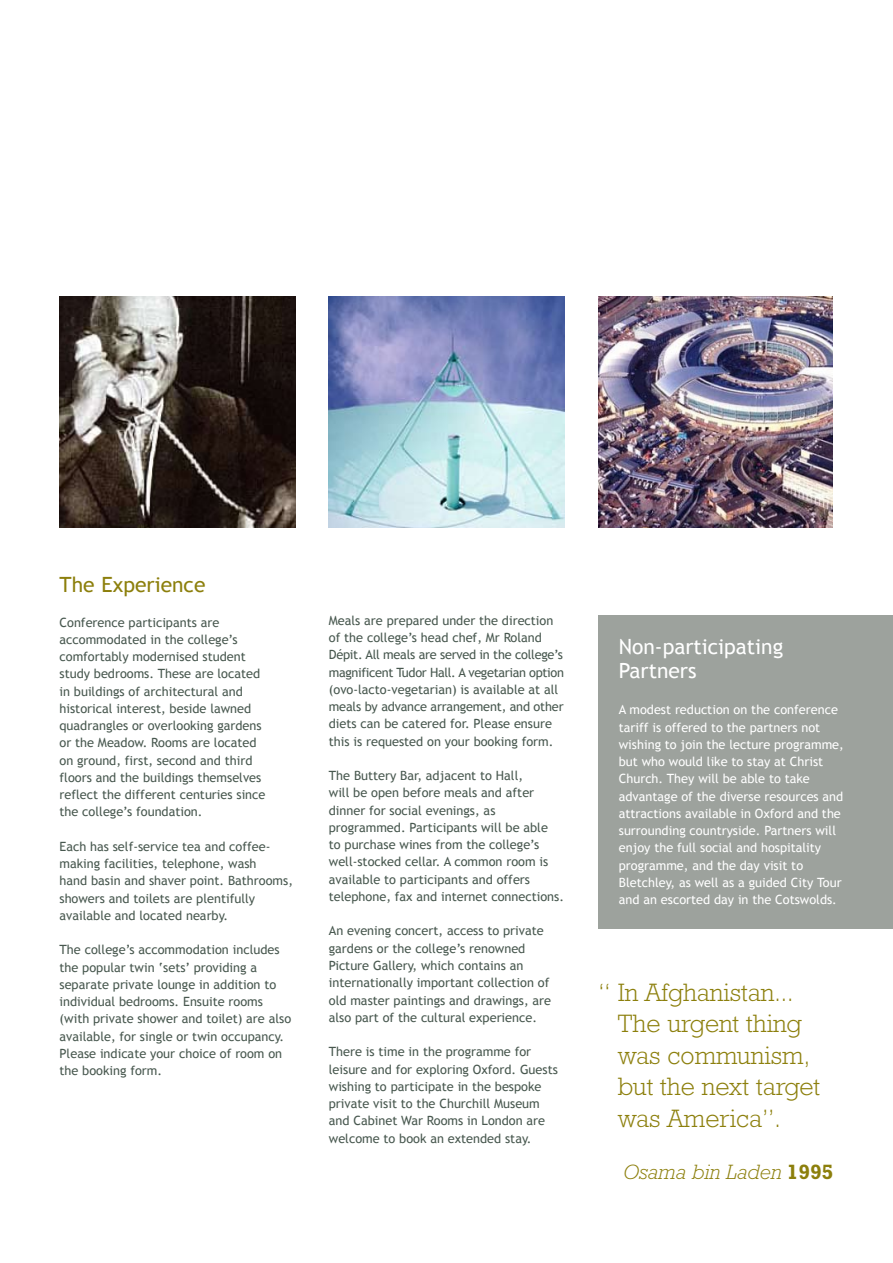
<style>
.page{position:relative;width:893px;height:1263px;background:#fff}
.page>*{position:absolute;margin:0;border:0;box-sizing:border-box;transform-origin:0 0}
.t1{font:300 25.5px/31.5px "Rockwell";color:#8c7f0c}
.t2{font:21px/24px "Trebuchet MS";color:#fff}
.t3{font:italic 300 21px "Rockwell";color:#8c7f0c}
.t4{font:21px "Trebuchet MS";color:#8c7f0c}
.t5{font:12.75px/17.2px "Trebuchet MS";color:#48584f}
.t6{font:12.75px/17.2px "Trebuchet MS";color:#fff}
.s1{font-weight:700;font-style:normal}
</style>
<div class="page">
<div style="left:598px;top:615px;width:295px;height:314px;background:#9da29d"></div>
<img style="left:60px;top:296px;width:236px;height:231px">
<img style="left:598px;top:296px;width:234px;height:231px">
<img style="left:329px;top:296px;width:235px;height:231px">
<h2 class="t4" style="left:60px;top:572px;width:147px">The Experience</h2>
<p class="t5" style="left:60px;top:614px;width:208px">Conference participants are accommodated in the college’s comfortably modernised student study bedrooms. These are located in buildings of architectural and historical interest, beside lawned quadrangles or overlooking gardens or the Meadow. Rooms are located on ground, first, second and third floors and the buildings themselves reflect the different centuries since the college’s foundation.</p>
<p class="t5" style="left:60px;top:838px;width:235px">Each has self-service tea and coffee&shy;making facilities, telephone, wash<br>hand basin and shaver point. Bathrooms, showers and toilets are plentifully available and located nearby.</p>
<p class="t5" style="left:60px;top:941px;width:233px">The college’s accommodation includes the popular twin ‘sets’ providing a separate private lounge in addition to individual bedrooms. Ensuite rooms (with private shower and toilet) are also available, for single or twin occupancy.<br>Please indicate your choice of room on the booking form.</p>
<p class="t5" style="left:329px;top:612px;width:237px">Meals are prepared under the direction of the college’s head chef, Mr Roland Dépit. All meals are served in the college’s magnificent Tudor Hall. A vegetarian option (ovo-lacto-vegetarian) is available at all meals by advance arrangement, and other diets can be catered for. Please ensure this is requested on your booking form.</p>
<p class="t5" style="left:329px;top:767px;width:237px">The Buttery Bar, adjacent to Hall,<br>will be open before meals and after dinner for social evenings, as programmed. Participants will be able<br>to purchase wines from the college’s well-stocked cellar. A common room is available to participants and offers telephone, fax and internet connections.</p>
<p class="t5" style="left:329px;top:922px;width:224px">An evening concert, access to private gardens or the college’s renowned Picture Gallery, which contains an internationally important collection of old master paintings and drawings, are also part of the cultural experience.</p>
<p class="t5" style="left:329px;top:1043px;width:231px">There is time in the programme for leisure and for exploring Oxford. Guests wishing to participate in the bespoke private visit to the Churchill Museum and Cabinet War Rooms in London are welcome to book an extended stay.</p>
<h2 class="t2" style="left:619px;top:635px;width:166px">Non-participating<br>Partners</h2>
<p class="t6" style="left:619px;top:701px;width:227px">A modest reduction on the conference tariff is offered to the partners not wishing to join the lecture programme, but who would like to stay at Christ Church. They will be able to take advantage of the diverse resources and attractions available in Oxford and the surrounding countryside. Partners will enjoy the full social and hospitality programme, and the day visit to Bletchley, as well as a guided City Tour and an escorted day in the Cotswolds.</p>
<h1 class="t1" style="left:618px;top:976px;width:204px;text-indent:-19px">“ In Afghanistan...<br>The urgent thing was communism, but the next target was America”.</h1>
<h2 class="t3" style="left:622px;top:1159px;width:212px">Osama bin Laden <span class="s1">1995</span></h2>
</div>
